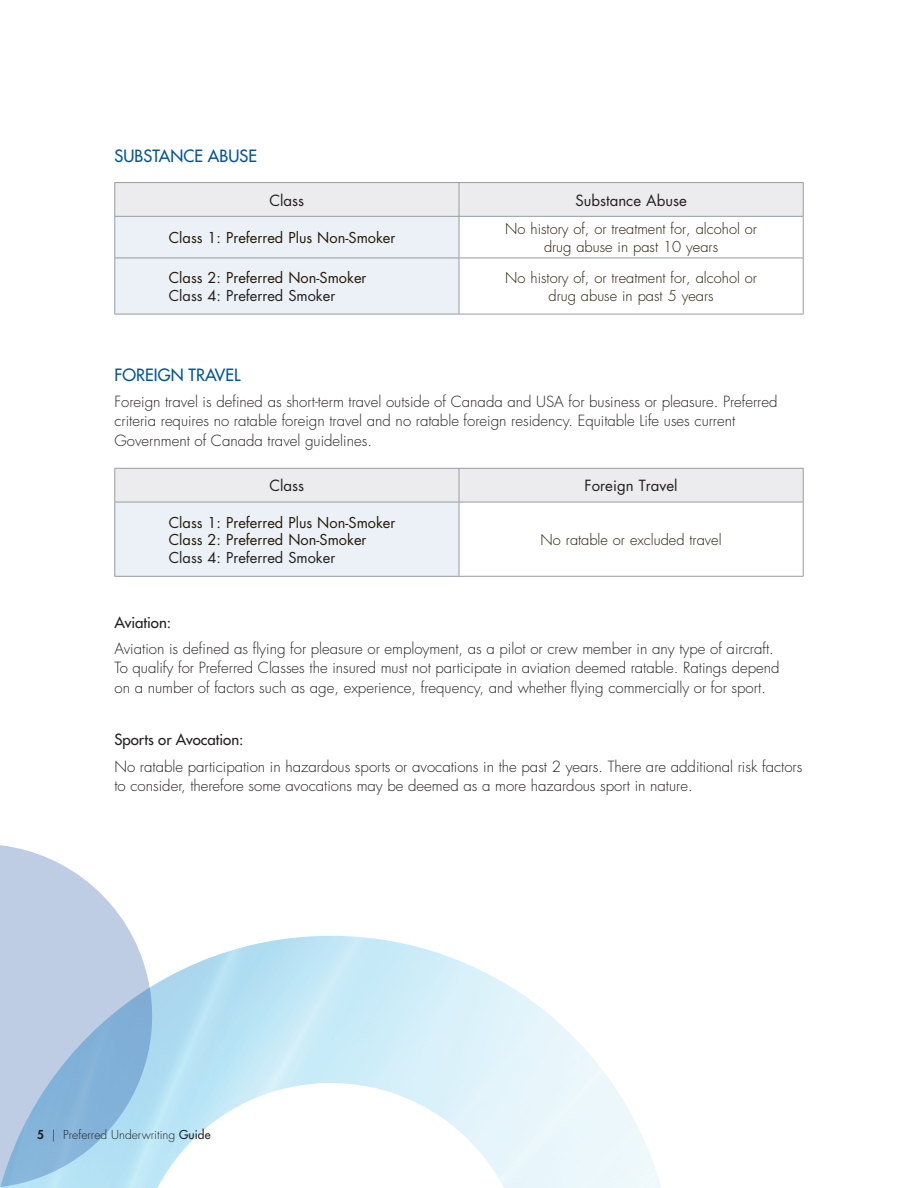
<style>
.page{position:relative;width:918px;height:1188px;background:#fff}
.page>*{position:absolute;margin:0;border:0;box-sizing:border-box;transform-origin:0 0}
.t1{font:500 16.5px "Futura Std";letter-spacing:.005em;color:#005595}
.t2{font:300 15px/19.5px "Futura Std";color:#231f20}
.t3{font:15px "Futura Std";color:#231f20}
.t4{font:500 15px "Futura Std";color:#231f20}
.t5{font:300 14.7px/17.5px "Futura Std";color:#251a05;text-align:center}
.t6{font:14.7px/17.5px "Futura Std";color:#251a05}
.t7{font:14.7px "Futura Std";color:#231f20}
.t8{font:300 12px "Futura Std";letter-spacing:.005em;color:#231f20}
.s1{font-weight:800}
.s2{font-weight:500}
</style>
<div class="page">
<svg style="left:0;top:845px;width:154px;height:343px;background:#b6cfe6"></svg>
<svg style="left:115px;top:183px;width:688px;height:131px"></svg>
<hr style="left:114px;top:182px;width:345px;height:1px;background:#959ca1">
<hr style="left:114px;top:183px;width:1px;height:33px;background:#959ca1">
<hr style="left:459px;top:182px;width:345px;height:1px;background:#959ca1">
<hr style="left:459px;top:183px;width:1px;height:33px;background:#959ca1">
<hr style="left:803px;top:183px;width:1px;height:33px;background:#959ca1">
<hr style="left:114px;top:216px;width:345px;height:1px;background:#959ca1">
<hr style="left:114px;top:217px;width:1px;height:41px;background:#959ca1">
<hr style="left:459px;top:216px;width:345px;height:1px;background:#959ca1">
<hr style="left:459px;top:217px;width:1px;height:41px;background:#959ca1">
<hr style="left:803px;top:217px;width:1px;height:41px;background:#959ca1">
<hr style="left:114px;top:258px;width:345px;height:1px;background:#959ca1">
<hr style="left:114px;top:258px;width:1px;height:56px;background:#959ca1">
<hr style="left:459px;top:258px;width:345px;height:1px;background:#959ca1">
<hr style="left:459px;top:258px;width:1px;height:56px;background:#959ca1">
<hr style="left:803px;top:258px;width:1px;height:56px;background:#959ca1">
<hr style="left:114px;top:314px;width:345px;height:1px;background:#959ca1">
<hr style="left:459px;top:314px;width:345px;height:1px;background:#959ca1">
<div style="left:115px;top:469px;width:688px;height:33px;background:#ececee"></div>
<div style="left:115px;top:502px;width:344px;height:74px;background:#ecf1f7"></div>
<hr style="left:114px;top:468px;width:345px;height:1px;background:#959ca1">
<hr style="left:114px;top:469px;width:1px;height:33px;background:#959ca1">
<hr style="left:459px;top:468px;width:345px;height:1px;background:#959ca1">
<hr style="left:459px;top:469px;width:1px;height:33px;background:#959ca1">
<hr style="left:803px;top:469px;width:1px;height:33px;background:#959ca1">
<hr style="left:114px;top:502px;width:345px;height:1px;background:#959ca1">
<hr style="left:114px;top:502px;width:1px;height:74px;background:#959ca1">
<hr style="left:459px;top:502px;width:345px;height:1px;background:#959ca1">
<hr style="left:459px;top:502px;width:1px;height:74px;background:#959ca1">
<hr style="left:803px;top:502px;width:1px;height:74px;background:#959ca1">
<hr style="left:114px;top:576px;width:345px;height:1px;background:#959ca1">
<hr style="left:459px;top:576px;width:345px;height:1px;background:#959ca1">
<p class="t1" style="left:114px;top:146px;width:144px">SUBSTANCE ABUSE</p>
<p class="t3" style="left:269px;top:191px;width:36px">Class</p>
<p class="t3" style="left:575px;top:191px;width:113px">Substance Abuse</p>
<p class="t6" style="left:169px;top:229px;width:228px">Class 1: Preferred Plus Non-Smoker</p>
<p class="t5" style="left:505px;top:221px;width:253px">No history of, or treatment for, alcohol or drug abuse in past 10 years</p>
<p class="t6" style="left:169px;top:269px;width:199px">Class 2: Preferred Non-Smoker</p>
<p class="t7" style="left:169px;top:286px;width:168px">Class 4: Preferred Smoker</p>
<p class="t5" style="left:505px;top:270px;width:253px">No history of, or treatment for, alcohol or drug abuse in past 5 years</p>
<p class="t1" style="left:114px;top:364px;width:128px">FOREIGN TRAVEL</p>
<p class="t2" style="left:114px;top:392px;width:665px">Foreign travel is defined as short-term travel outside of Canada and USA for business or pleasure. Preferred criteria requires no ratable foreign travel and no ratable foreign residency. Equitable Life uses current<br>Government of Canada travel guidelines.</p>
<p class="t3" style="left:269px;top:476px;width:36px">Class</p>
<p class="t3" style="left:585px;top:476px;width:94px">Foreign Travel</p>
<p class="t6" style="left:169px;top:514px;width:228px">Class 1: Preferred Plus Non-Smoker<br>Class 2: Preferred Non-Smoker</p>
<p class="t7" style="left:169px;top:548px;width:168px">Class 4: Preferred Smoker</p>
<p class="t5" style="left:541px;top:532px;width:182px">No ratable or excluded travel</p>
<p class="t4" style="left:114px;top:613px;width:58px">Aviation:</p>
<p class="t2" style="left:114px;top:639px;width:667px">Aviation is defined as flying for pleasure or employment, as a pilot or crew member in any type of aircraft.<br>To qualify for Preferred Classes the insured must not participate in aviation deemed ratable. Ratings depend on a number of factors such as age, experience, frequency, and whether flying commercially or for sport.</p>
<p class="t4" style="left:114px;top:731px;width:131px">Sports or Avocation:</p>
<p class="t2" style="left:114px;top:757px;width:689px">No ratable participation in hazardous sports or avocations in the past 2 years. There are additional risk factors to consider, therefore some avocations may be deemed as a more hazardous sport in nature.</p>
<p class="t8" style="left:37px;top:1127px;width:175px"><span class="s1">5</span> | Preferred Underwriting <span class="s2">Guide</span></p>
</div>
